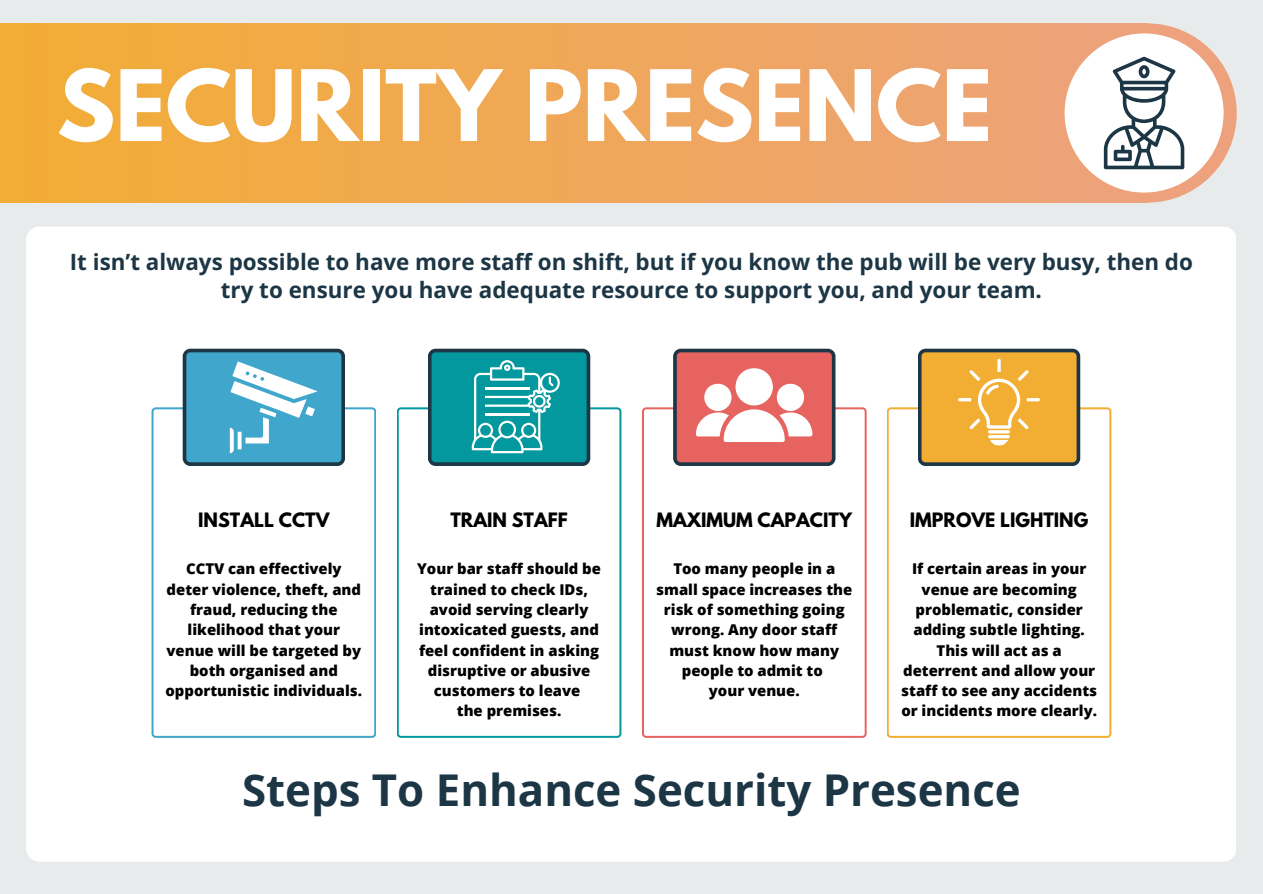
<style>
.page{position:relative;width:1263px;height:894px;background:#fff}
.page>*{position:absolute;margin:0;border:0;box-sizing:border-box;transform-origin:0 0}
.t1{font:700 87px "League Spartan";color:#fff}
.t2{font:700 43.8px "Open Sans";color:#1c3645}
.t3{font:700 22.35px/28.2px "Open Sans";color:#1c3645;text-align:center}
.t4{font:700 17.55px "League Spartan";color:#000}
.t5{font:800 14.85px/20.2px "Open Sans";color:#000;text-align:center}
</style>
<div class="page">
<div style="left:0;top:0;width:1263px;height:893px;background:#e8ebec"></div>
<div style="left:1058px;top:23px;width:179px;height:179px;background:#eda27d;border-radius:50%"></div>
<div style="left:0;top:23px;width:1147px;height:179px;background:linear-gradient(to right,#f2ad34,#eda37d)"></div>
<div style="left:26px;top:226px;width:1210px;height:635px;background:#fff;border-radius:14px"></div>
<div style="left:1065px;top:33px;width:159px;height:159px;background:#fff;border-radius:50%"></div>
<svg style="left:1104px;top:57px;width:80px;height:112px"></svg>
<svg style="left:152px;top:407px;width:224px;height:330px"></svg>
<svg style="left:397px;top:407px;width:224px;height:330px"></svg>
<svg style="left:642px;top:407px;width:225px;height:330px"></svg>
<svg style="left:887px;top:407px;width:224px;height:330px"></svg>
<svg style="left:183px;top:348px;width:162px;height:118px;background:#57a7c5"></svg>
<svg style="left:673px;top:348px;width:162px;height:118px"></svg>
<svg style="left:428px;top:348px;width:162px;height:118px;background:#229aa0"></svg>
<svg style="left:918px;top:348px;width:162px;height:118px;background:#dda641"></svg>
<h1 class="t1" style="left:57px;top:63px;width:937px">SECURITY PRESENCE</h1>
<p class="t3" style="left:70px;top:247px;width:1125px">It isn’t always possible to have more staff on shift, but if you know the pub will be very busy, then do try to ensure you have adequate resource to support you, and your team.</p>
<h4 class="t4" style="left:198px;top:510px;width:133px">INSTALL CCTV</h4>
<p class="t4" style="left:450px;top:510px;width:119px">TRAIN STAFF</p>
<p class="t4" style="left:657px;top:510px;width:197px">MAXIMUM CAPACITY</p>
<h4 class="t4" style="left:910px;top:510px;width:180px">IMPROVE LIGHTING</h4>
<p class="t5" style="left:417px;top:558px;width:185px">Your bar staff should be trained to check IDs, avoid serving clearly intoxicated guests, and feel confident in asking disruptive or abusive customers to leave</p>
<p class="t5" style="left:457px;top:700px;width:106px">the premises.</p>
<p class="t5" style="left:166px;top:558px;width:198px">CCTV can effectively deter violence, theft, and fraud, reducing the likelihood that your venue will be targeted by both organised and opportunistic individuals.</p>
<p class="t5" style="left:656px;top:558px;width:198px">Too many people in a small space increases the risk of something going wrong. Any door staff must know how many people to admit to</p>
<p class="t5" style="left:709px;top:680px;width:92px">your venue.</p>
<p class="t5" style="left:901px;top:558px;width:197px">If certain areas in your venue are becoming problematic, consider adding subtle lighting.<br>This will act as a deterrent and allow your staff to see any accidents or incidents more clearly.</p>
<h3 class="t2" style="left:242px;top:759px;width:780px">Steps To Enhance Security Presence</h3>
</div>
